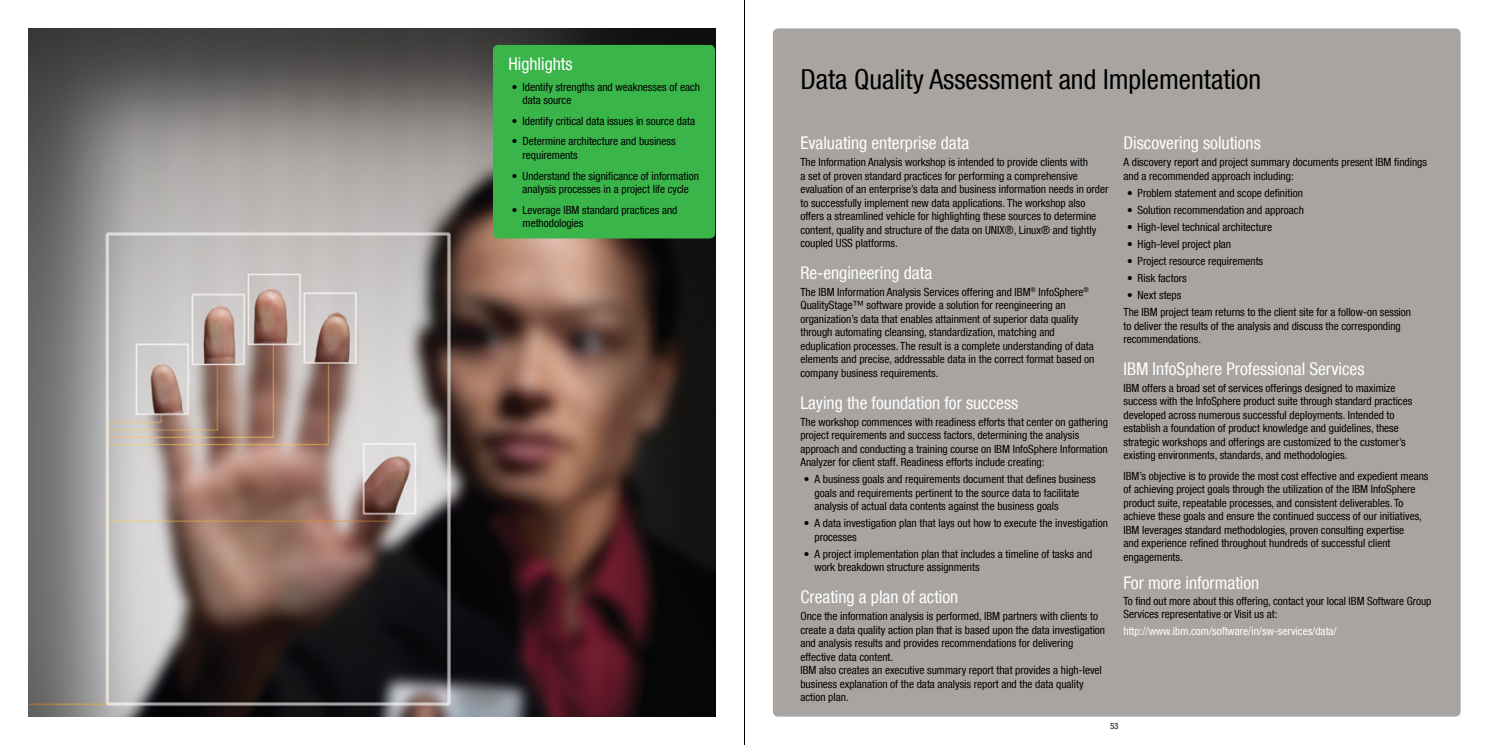
<style>
.page{position:relative;width:1489px;height:745px;background:#fff}
.page>*{position:absolute;margin:0;border:0;box-sizing:border-box;transform-origin:0 0}
.t1{font:condensed 27.5px "Helvetica Neue LT Com";color:#000}
.t2{font:condensed 17.5px "Helvetica Neue LT Com";color:#fff}
.t3{font:condensed 11.25px/13.5px "Helvetica Neue LT Com";color:#000}
.t4{font:condensed 11.25px "Helvetica Neue LT Com";color:#fff}
.t5{font:condensed 8.75px "Helvetica Neue LT Com";color:#000}
</style>
<div class="page">
<div style="left:773px;top:28px;width:687px;height:688px;background:#a8a4a1;border-radius:5px"></div>
<hr style="left:744px;top:0;width:1px;height:744px;background:#000">
<img style="left:28px;top:28px;width:687px;height:688px">
<div style="left:493px;top:45px;width:222px;height:193px;background:#39b54a;border-radius:5px"></div>
<h2 class="t2" style="left:508px;top:54px;width:66px">Highlights</h2>
<p class="t3" style="left:522px;top:80px;width:179px;text-indent:-11px">• Identify strengths and weaknesses of each data source</p>
<p class="t3" style="left:512px;top:114px;width:185px">• Identify critical data issues in source data</p>
<p class="t3" style="left:522px;top:134px;width:155px;text-indent:-11px">• Determine architecture and business requirements</p>
<p class="t3" style="left:512px;top:169px;width:188px;text-align:center">• Understand the significance of information analysis processes in a project life cycle</p>
<p class="t3" style="left:522px;top:203px;width:156px;text-indent:-11px">• Leverage IBM standard practices and methodologies</p>
<h1 class="t1" style="left:800px;top:63px;width:462px">Data Quality Assessment and Implementation</h1>
<h2 class="t2" style="left:800px;top:132px;width:170px">Evaluating enterprise data</h2>
<p class="t3" style="left:800px;top:155px;width:310px">The Information Analysis workshop is intended to provide clients with<br>a set of proven standard practices for performing a comprehensive evaluation of an enterprise’s data and business information needs in order to successfully implement new data applications. The workshop also offers a streamlined vehicle for highlighting these sources to determine content, quality and structure of the data on UNIX®, Linux® and tightly coupled USS platforms.</p>
<h2 class="t2" style="left:800px;top:262px;width:133px">Re-engineering data</h2>
<p class="t3" style="left:800px;top:285px;width:295px">The IBM Information Analysis Services offering and IBM<sup>®</sup> InfoSphere<sup>® </sup>QualityStage™ software provide a solution for reengineering an organization’s data that enables attainment of superior data quality through automating cleansing, standardization, matching and eduplication processes. The result is a complete understanding of data elements and precise, addressable data in the correct format based on company business requirements.</p>
<h2 class="t2" style="left:800px;top:392px;width:219px">Laying the foundation for success</h2>
<p class="t3" style="left:800px;top:414px;width:309px">The workshop commences with readiness efforts that center on gathering project requirements and success factors, determining the analysis approach and conducting a training course on IBM InfoSphere Information Analyzer for client staff. Readiness efforts include creating:</p>
<p class="t3" style="left:814px;top:472px;width:282px;text-indent:-11px">• A business goals and requirements document that defines business goals and requirements pertinent to the source data to facilitate analysis of actual data contents against the business goals</p>
<p class="t3" style="left:814px;top:516px;width:295px;text-indent:-11px">• A data investigation plan that lays out how to execute the investigation processes</p>
<p class="t3" style="left:814px;top:546px;width:279px;text-indent:-11px">• A project implementation plan that includes a timeline of tasks and work breakdown structure assignments</p>
<h2 class="t2" style="left:800px;top:586px;width:159px">Creating a plan of action</h2>
<p class="t3" style="left:800px;top:609px;width:306px">Once the information analysis is performed, IBM partners with clients to create a data quality action plan that is based upon the data investigation and analysis results and provides recommendations for delivering effective data content.<br>IBM also creates an executive summary report that provides a high-level business explanation of the data analysis report and the data quality action plan.</p>
<h2 class="t2" style="left:1123px;top:132px;width:139px">Discovering solutions</h2>
<p class="t3" style="left:1123px;top:155px;width:305px">A discovery report and project summary documents present IBM findings and a recommended approach including:</p>
<p class="t3" style="left:1127px;top:186px;width:177px">• Problem statement and scope definition</p>
<p class="t3" style="left:1127px;top:203px;width:178px">• Solution recommendation and approach</p>
<p class="t3" style="left:1127px;top:220px;width:147px">• High-level technical architecture</p>
<p class="t3" style="left:1127px;top:237px;width:106px">• High-level project plan</p>
<p class="t3" style="left:1127px;top:254px;width:138px">• Project resource requirements</p>
<p class="t3" style="left:1127px;top:271px;width:61px">• Risk factors</p>
<p class="t3" style="left:1123px;top:286px;width:289px;line-height:17px;text-indent:4px">• Next steps<br>The IBM project team returns to the client site for a follow-on session</p>
<p class="t3" style="left:1123px;top:318px;width:279px">to deliver the results of the analysis and discuss the corresponding recommendations.</p>
<h2 class="t2" style="left:1123px;top:358px;width:242px">IBM InfoSphere Professional Services</h2>
<p class="t3" style="left:1123px;top:381px;width:290px">IBM offers a broad set of services offerings designed to maximize success with the InfoSphere product suite through standard practices developed across numerous successful deployments. Intended to establish a foundation of product knowledge and guidelines, these strategic workshops and offerings are customized to the customer’s existing environments, standards, and methodologies.</p>
<p class="t3" style="left:1123px;top:469px;width:306px">IBM’s objective is to provide the most cost effective and expedient means of achieving project goals through the utilization of the IBM InfoSphere product suite, repeatable processes, and consistent deliverables. To achieve these goals and ensure the continued success of our initiatives, IBM leverages standard methodologies, proven consulting expertise<br>and experience refined throughout hundreds of successful client engagements.</p>
<h2 class="t2" style="left:1123px;top:572px;width:137px">For more information</h2>
<p class="t3" style="left:1123px;top:594px;width:309px;line-height:12.5px">To find out more about this offering, contact your local IBM Software Group<br>Services representative or Visit us at:</p>
<p class="t4" style="left:1123px;top:624px;width:215px">http://www.ibm.com/software/in/sw-services/data/</p>
<p class="t5" style="left:1110px;top:720px;width:10px">53</p>
</div>
